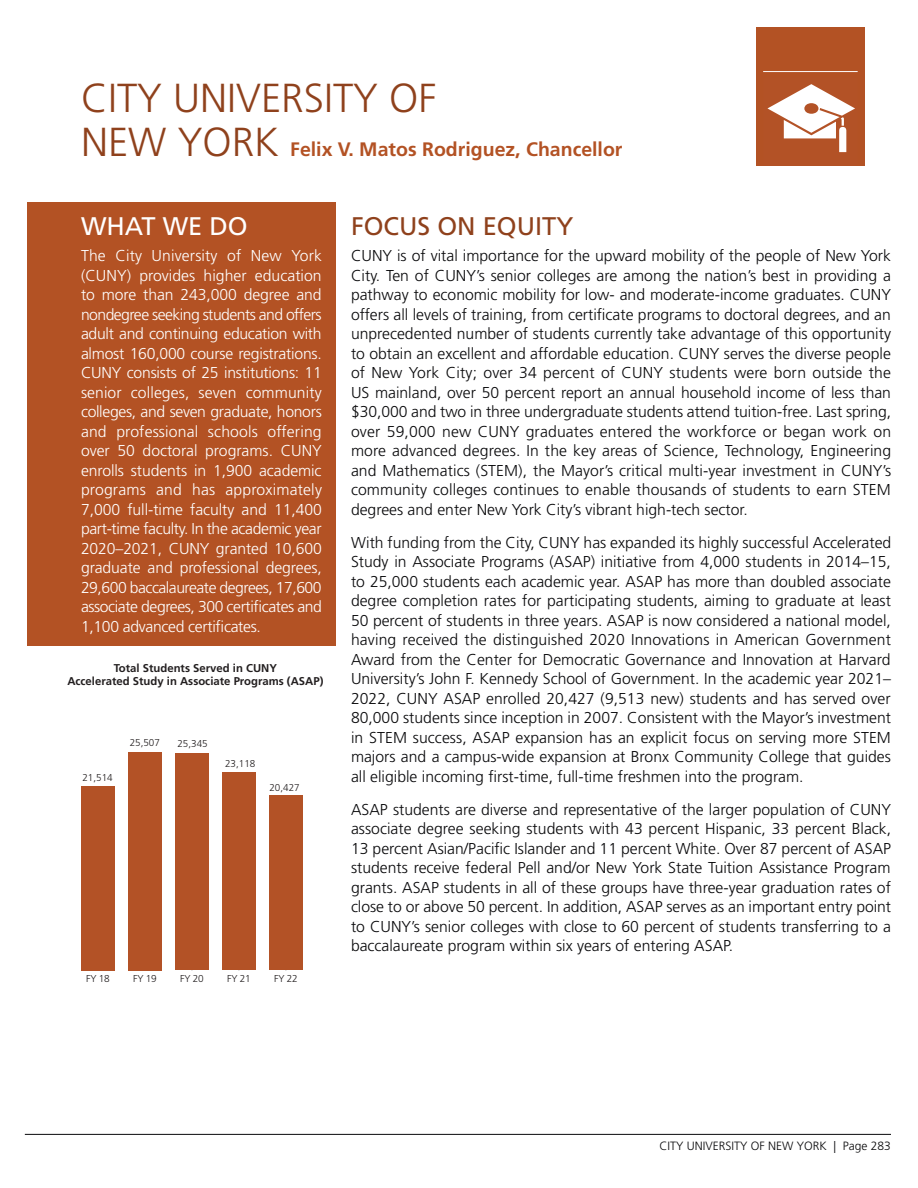
<style>
.page{position:relative;width:918px;height:1188px;background:#fff}
.page>*{position:absolute;margin:0;border:0;box-sizing:border-box;transform-origin:0 0}
.t1{font:300 40.5px "Frutiger LT Std";color:#8f411c}
.Headings{font:25.5px "Frutiger LT Std";color:#8f411c}
.Heading__What_We_Do{font:25.5px "Frutiger LT Std";color:#fff}
.t2{font:700 19.5px "Frutiger LT Std";color:#b35224}
.Paragraph_Text{font:300 15.75px/19.5px "Frutiger LT Std";color:#09090b;text-align:justify}
.Paragraph_Text__What{font:300 15.75px/19.5px "Frutiger LT Std";letter-spacing:-.025em;color:#fff;text-align:justify}
.t3{font:300 12px "Frutiger LT Std";color:#09090b}
.t4{font:700 11.4px/13.6px "Frutiger LT Std";color:#231f20;text-align:center}
.t5{font:300 10.05px "Frutiger LT Std";letter-spacing:-.025em;color:#231f20}
.t6{font:300 9.9px "Frutiger LT Std";color:#231f20}
.s1{font-weight:300;font-size:40.5px;color:#8f411c}
</style>
<div class="page">
<hr style="left:25px;top:1134px;width:866px;height:1px;background:#09090b">
<div style="left:756px;top:27px;width:108px;height:139px;background:#b35224"></div>
<svg style="left:767px;top:84px;width:88px;height:68px"></svg>
<hr style="left:763px;top:71px;width:95px;height:1px;background:#fff">
<div style="left:27px;top:202px;width:309px;height:444px;background:#b35224"></div>
<div style="left:81px;top:786px;width:34px;height:184px;background:#b35226"></div>
<div style="left:128px;top:752px;width:34px;height:218px;background:#b35226"></div>
<div style="left:175px;top:753px;width:34px;height:217px;background:#b35226"></div>
<div style="left:222px;top:772px;width:34px;height:198px;background:#b35226"></div>
<div style="left:269px;top:795px;width:34px;height:175px;background:#b35226"></div>
<h1 class="t1" style="left:81px;top:75px;width:357px">CITY UNIVERSITY OF</h1>
<p class="t2" style="left:81px;top:137px;width:543px"><span class="s1">NEW YORK</span> Felix V. Matos Rodriguez, Chancellor</p>
<p class="Heading__What_We_Do" style="left:81px;top:211px;width:168px">WHAT WE DO</p>
<p class="Paragraph_Text__What" style="left:81px;top:246px;width:243px">The City University of New York (CUNY) provides higher education to more than 243,000 degree and nondegree seeking students and offers adult and continuing education with almost 160,000 course registrations.<br>CUNY consists of 25 institutions: 11 senior colleges, seven community colleges, and seven graduate, honors and professional schools offering over 50 doctoral programs. CUNY enrolls students in 1,900 academic programs and has approximately 7,000 full-time faculty and 11,400 part-time faculty. In the academic year 2020–2021, CUNY granted 10,600 graduate and professional degrees, 29,600 baccalaureate degrees, 17,600 associate degrees, 300 certificates and 1,100 advanced certificates.</p>
<p class="t4" style="left:67px;top:661px;width:258px">Total Students Served in CUNY<br>Accelerated Study in Associate Programs (ASAP)</p>
<p class="t6" style="left:82px;top:772px;width:32px">21,514</p>
<p class="t6" style="left:130px;top:737px;width:32px">25,507</p>
<p class="t6" style="left:177px;top:738px;width:32px">25,345</p>
<p class="t6" style="left:225px;top:758px;width:32px">23,118</p>
<p class="t6" style="left:269px;top:782px;width:32px">20,427</p>
<p class="t5" style="left:86px;top:973px;width:25px">FY 18</p>
<p class="t5" style="left:133px;top:973px;width:25px">FY 19</p>
<p class="t5" style="left:180px;top:973px;width:25px">FY 20</p>
<p class="t5" style="left:227px;top:973px;width:25px">FY 21</p>
<p class="t5" style="left:274px;top:973px;width:25px">FY 22</p>
<p class="Headings" style="left:351px;top:211px;width:224px">FOCUS ON EQUITY</p>
<p class="Paragraph_Text" style="left:351px;top:246px;width:542px">CUNY is of vital importance for the upward mobility of the people of New York City. Ten of CUNY’s senior colleges are among the nation’s best in providing a pathway to economic mobility for low- and moderate-income graduates. CUNY offers all levels of training, from certificate programs to doctoral degrees, and an unprecedented number of students currently take advantage of this opportunity to obtain an excellent and affordable education. CUNY serves the diverse people of New York City; over 34 percent of CUNY students were born outside the US mainland, over 50 percent report an annual household income of less than $30,000 and two in three undergraduate students attend tuition-free. Last spring, over 59,000 new CUNY graduates entered the workforce or began work on more advanced degrees. In the key areas of Science, Technology, Engineering and Mathematics (STEM), the Mayor’s critical multi-year investment in CUNY’s community colleges continues to enable thousands of students to earn STEM degrees and enter New York City’s vibrant high-tech sector.</p>
<p class="Paragraph_Text" style="left:351px;top:533px;width:542px">With funding from the City, CUNY has expanded its highly successful Accelerated Study in Associate Programs (ASAP) initiative from 4,000 students in 2014–15, to 25,000 students each academic year. ASAP has more than doubled associate degree completion rates for participating students, aiming to graduate at least 50 percent of students in three years. ASAP is now considered a national model, having received the distinguished 2020 Innovations in American Government Award from the Center for Democratic Governance and Innovation at Harvard University’s John F. Kennedy School of Government. In the academic year 2021– 2022, CUNY ASAP enrolled 20,427 (9,513 new) students and has served over 80,000 students since inception in 2007. Consistent with the Mayor’s investment in STEM success, ASAP expansion has an explicit focus on serving more STEM majors and a campus-wide expansion at Bronx Community College that guides all eligible incoming first-time, full-time freshmen into the program.</p>
<p class="Paragraph_Text" style="left:351px;top:800px;width:542px">ASAP students are diverse and representative of the larger population of CUNY associate degree seeking students with 43 percent Hispanic, 33 percent Black, 13 percent Asian/Pacific Islander and 11 percent White. Over 87 percent of ASAP students receive federal Pell and/or New York State Tuition Assistance Program grants. ASAP students in all of these groups have three-year graduation rates of close to or above 50 percent. In addition, ASAP serves as an important entry point to CUNY’s senior colleges with close to 60 percent of students transferring to a baccalaureate program within six years of entering ASAP.</p>
<p class="t3" style="left:659px;top:1139px;width:233px">CITY UNIVERSITY OF NEW YORK | Page 283</p>
</div>
